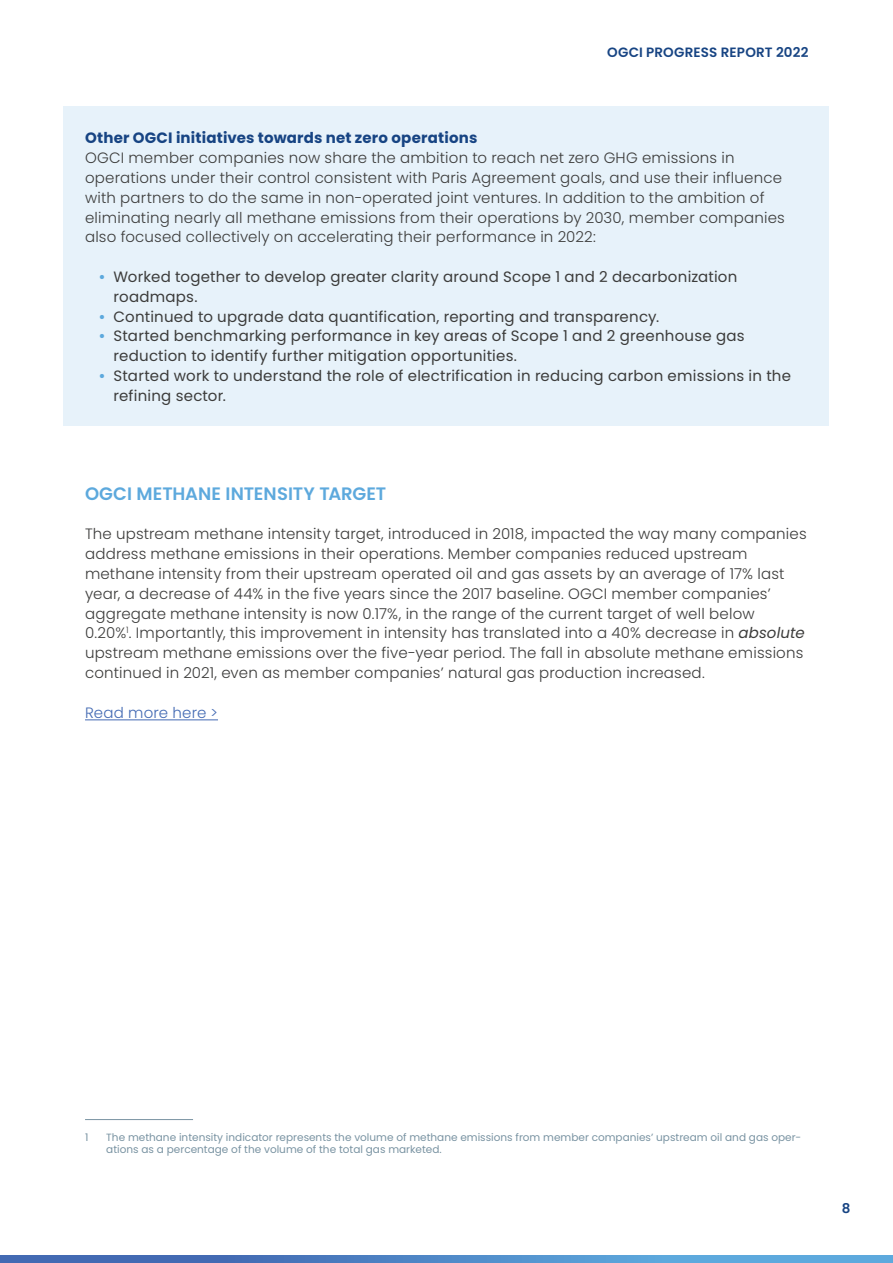
<style>
.page{position:relative;width:893px;height:1263px;background:#fff}
.page>*{position:absolute;margin:0;border:0;box-sizing:border-box;transform-origin:0 0}
.t1{font:600 18px "Poppins";letter-spacing:-.005em;color:#5da9dd}
.t2{font:300 15px/19.8px "Poppins";letter-spacing:.015em;color:#3c3c3b}
.t3{font:15px/19.8px "Poppins";letter-spacing:.015em;color:#3c3c3b}
.t4{font:700 15px "Poppins";letter-spacing:.01em;color:#174483}
.t5{font:300 15px "Poppins";letter-spacing:.015em;color:#436ab3}
.t6{font:600 13.5px "Poppins";letter-spacing:.015em;color:#174483}
.t7{font:10.5px/12.6px "Poppins";color:#7993a2}
.s1{font-weight:600;color:#5da9dd}
.s2{font-weight:400;font-style:italic}
</style>
<div class="page">
<svg style="left:0;top:1256px;width:893px;height:7px;background:#5089c8"></svg>
<div style="left:64px;top:106px;width:765px;height:64px;background:#e7f2fa"></div>
<div style="left:64px;top:147px;width:765px;height:101px;background:#e7f2fa"></div>
<div style="left:64px;top:246px;width:765px;height:21px;background:#e7f2fa"></div>
<div style="left:64px;top:266px;width:765px;height:41px;background:#e7f2fa"></div>
<div style="left:64px;top:306px;width:765px;height:21px;background:#e7f2fa"></div>
<div style="left:64px;top:326px;width:765px;height:40px;background:#e7f2fa"></div>
<div style="left:64px;top:365px;width:765px;height:61px;background:#e7f2fa"></div>
<hr style="left:85px;top:719px;width:133px;height:1px;background:#436ab3">
<hr style="left:85px;top:1119px;width:108px;height:1px;background:#7993a2">
<p class="t6" style="left:607px;top:44px;width:203px">OGCI PROGRESS REPORT 2022</p>
<p class="t4" style="left:85px;top:129px;width:394px">Other OGCI initiatives towards net zero operations</p>
<p class="t2" style="left:85px;top:148px;width:701px">OGCI member companies now share the ambition to reach net zero GHG emissions in operations under their control consistent with Paris Agreement goals, and use their influence with partners to do the same in non-operated joint ventures. In addition to the ambition of eliminating nearly all methane emissions from their operations by 2030, member companies also focused collectively on accelerating their performance in 2022:</p>
<p class="t3" style="left:114px;top:267px;width:625px;text-indent:-15px"><span class="s1">•</span> Worked together to develop greater clarity around Scope 1 and 2 decarbonization roadmaps.</p>
<p class="t3" style="left:99px;top:306px;width:562px"><span class="s1">•</span> Continued to upgrade data quantification, reporting and transparency.</p>
<p class="t3" style="left:114px;top:326px;width:633px;text-indent:-15px"><span class="s1">•</span> Started benchmarking performance in key areas of Scope 1 and 2 greenhouse gas reduction to identify further mitigation opportunities.</p>
<p class="t3" style="left:114px;top:366px;width:679px;text-indent:-15px"><span class="s1">•</span> Started work to understand the role of electrification in reducing carbon emissions in the refining sector.</p>
<p class="t1" style="left:85px;top:483px;width:303px">OGCI METHANE INTENSITY TARGET</p>
<p class="t2" style="left:85px;top:524px;width:723px">The upstream methane intensity target, introduced in 2018, impacted the way many companies address methane emissions in their operations. Member companies reduced upstream methane intensity from their upstream operated oil and gas assets by an average of 17% last year, a decrease of 44% in the five years since the 2017 baseline. OGCI member companies’ aggregate methane intensity is now 0.17%, in the range of the current target of well below<br>0.20%<sup>1</sup>. Importantly, this improvement in intensity has translated into a 40% decrease in <span class="s2">absolute </span>upstream methane emissions over the five-year period. The fall in absolute methane emissions continued in 2021, even as member companies’ natural gas production increased.</p>
<p class="t5" style="left:85px;top:704px;width:134px">Read more here &gt;</p>
<p class="t7" style="left:85px;top:1131px;width:5px">1</p>
<p class="t7" style="left:106px;top:1131px;width:697px">The methane intensity indicator represents the volume of methane emissions from member companies’ upstream oil and gas oper&shy;ations as a percentage of the volume of the total gas marketed.</p>
<p class="t6" style="left:842px;top:1200px;width:10px">8</p>
</div>
